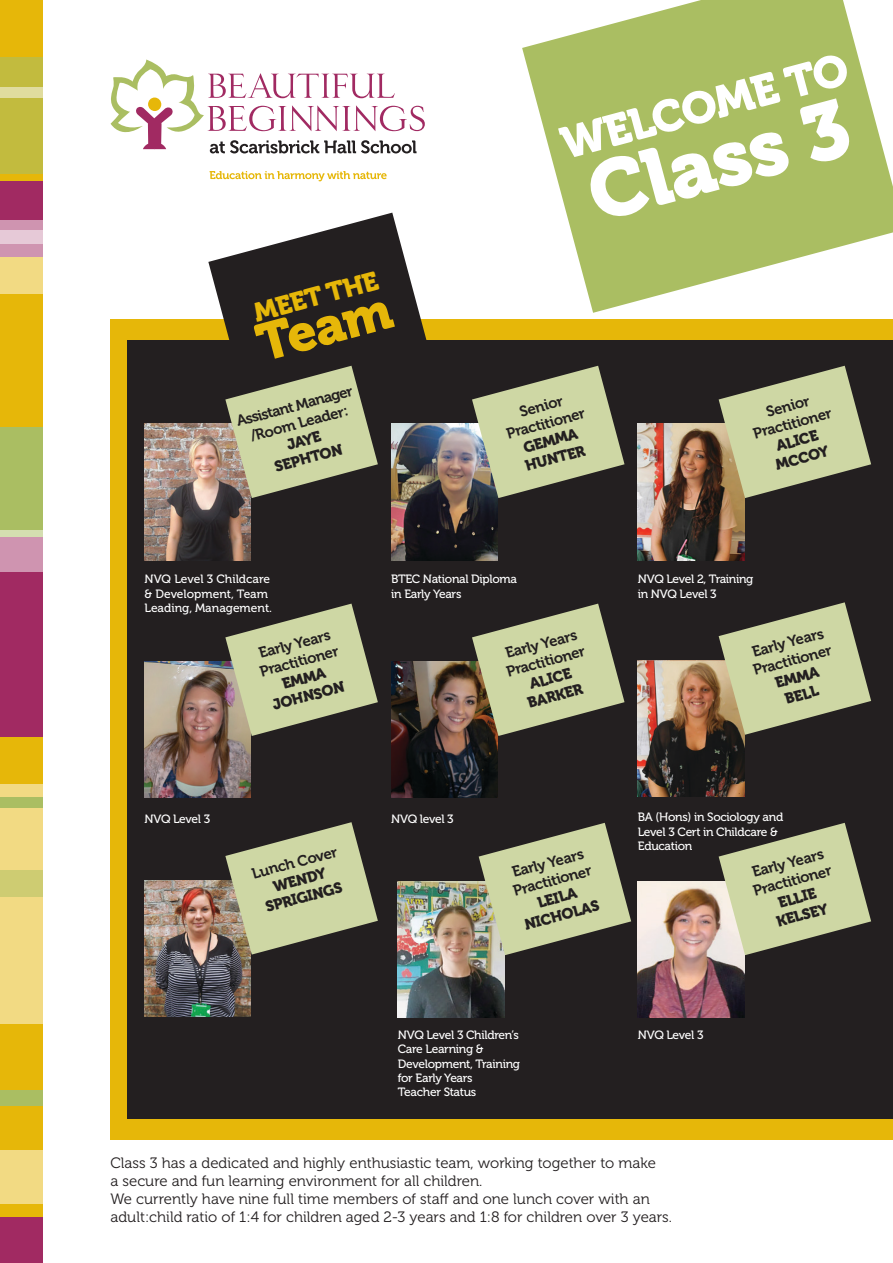
<style>
.page{position:relative;width:893px;height:1263px;background:#fff}
.page>*{position:absolute;margin:0;border:0;box-sizing:border-box;transform-origin:0 0}
.t1{font:80.85px "Museo 900";color:#fff}
.t2{font:52.65px "Museo 900";color:#e6b709}
.t3{font:44.55px "Museo 900";color:#fff}
.t4{font:26.25px "Museo 900";color:#e6b709}
.t5{font:15px/18px "Museo 300";color:#231f20}
.t6{font:15px/18px "Museo 700";color:#231f20}
.t7{font:15px "Museo 900";color:#231f20}
.t8{font:12px/14.4px "Museo 500";letter-spacing:-.025em;color:#fff}
.t9{font:12px/14.4px "Museo 500";color:#fff}
</style>
<div class="page">
<svg style="left:522px;top:0;width:371px;height:313px;fill:#aabe62"></svg>
<div style="left:0;top:0;width:43px;height:1263px;background:#e6b709"></div>
<div style="left:0;top:784px;width:43px;height:239px;background:#f2da83"></div>
<div style="left:0;top:1217px;width:43px;height:46px;background:#a12a62"></div>
<div style="left:0;top:537px;width:43px;height:199px;background:#a12a62"></div>
<div style="left:0;top:181px;width:43px;height:76px;background:#a12a62"></div>
<div style="left:0;top:1090px;width:43px;height:16px;background:#aabe62"></div>
<div style="left:0;top:797px;width:43px;height:11px;background:#aabe62"></div>
<div style="left:0;top:57px;width:43px;height:116px;background:#c2bb3e"></div>
<div style="left:0;top:427px;width:43px;height:110px;background:#aabe62"></div>
<div style="left:0;top:870px;width:43px;height:26px;background:#cecc72"></div>
<svg style="left:0;top:220px;width:43px;height:74px;background:#e4bf95"></svg>
<div style="left:0;top:87px;width:43px;height:11px;background:#e0dc9e"></div>
<svg style="left:0;top:530px;width:43px;height:41px;background:#cfa0b0"></svg>
<div style="left:0;top:230px;width:43px;height:13px;background:#e6c9d7"></div>
<div style="left:0;top:1151px;width:43px;height:53px;background:#f2da83"></div>
<div style="left:111px;top:319px;width:782px;height:821px;background:#e6b709"></div>
<div style="left:128px;top:340px;width:765px;height:778px;background:#231f20"></div>
<img style="left:145px;top:424px;width:106px;height:136px">
<img style="left:145px;top:662px;width:106px;height:136px">
<img style="left:391px;top:424px;width:106px;height:136px">
<img style="left:638px;top:424px;width:106px;height:136px">
<img style="left:391px;top:662px;width:106px;height:136px">
<img style="left:145px;top:880px;width:106px;height:136px">
<img style="left:638px;top:661px;width:106px;height:136px">
<svg style="left:208px;top:213px;width:219px;height:153px;fill:#231f20"></svg>
<svg style="left:225px;top:366px;width:153px;height:132px"></svg>
<svg style="left:225px;top:604px;width:153px;height:132px"></svg>
<svg style="left:472px;top:366px;width:152px;height:132px"></svg>
<svg style="left:719px;top:366px;width:152px;height:132px"></svg>
<svg style="left:472px;top:604px;width:152px;height:132px"></svg>
<svg style="left:225px;top:822px;width:153px;height:132px"></svg>
<svg style="left:719px;top:602px;width:152px;height:133px"></svg>
<svg style="left:111px;top:60px;width:314px;height:93px"></svg>
<svg style="left:210px;top:171px;width:177px;height:10px"></svg>
<img style="left:398px;top:881px;width:106px;height:136px">
<svg style="left:479px;top:823px;width:152px;height:132px"></svg>
<img style="left:638px;top:881px;width:106px;height:136px">
<svg style="left:719px;top:823px;width:152px;height:132px"></svg>
<p class="t4" style="left:251px;top:298px;width:129px;rotate:-15deg">MEET THE</p>
<p class="t2" style="left:250px;top:315px;width:140px;rotate:-15deg">Team</p>
<p class="t6" style="left:234px;top:413px;width:121px;rotate:-15deg">Assistant Manager</p>
<p class="t6" style="left:248px;top:428px;width:102px;rotate:-15deg">/Room Leader:</p>
<p class="t7" style="left:285px;top:437px;width:36px;rotate:-15deg">JAYE</p>
<p class="t7" style="left:273px;top:459px;width:71px;rotate:-15deg">SEPHTON</p>
<p class="t3" style="left:555px;top:120px;width:297px;rotate:-15deg">WELCOME TO</p>
<p class="t1" style="left:578px;top:151px;width:269px;rotate:-15deg">Class 3</p>
<p class="t6" style="left:518px;top:403px;width:46px;rotate:-15deg">Senior</p>
<p class="t6" style="left:505px;top:425px;width:82px;rotate:-15deg">Practitioner</p>
<p class="t7" style="left:521px;top:439px;width:57px;rotate:-15deg">GEMMA</p>
<p class="t7" style="left:523px;top:458px;width:63px;rotate:-15deg">HUNTER</p>
<p class="t6" style="left:764px;top:403px;width:46px;rotate:-15deg">Senior</p>
<p class="t6" style="left:751px;top:425px;width:82px;rotate:-15deg">Practitioner</p>
<p class="t7" style="left:774px;top:438px;width:44px;rotate:-15deg">ALICE</p>
<p class="t7" style="left:774px;top:457px;width:56px;rotate:-15deg">MCCOY</p>
<p class="t9" style="left:145px;top:572px;width:129px">NVQ Level 3 Childcare &amp; Development, Team<br>Leading, Management.</p>
<p class="t8" style="left:391px;top:572px;width:127px">BTEC National Diploma in Early Years</p>
<p class="t8" style="left:638px;top:572px;width:117px">NVQ Level 2, Training in NVQ Level 3</p>
<p class="t6" style="left:253px;top:646px;width:82px;rotate:-15deg">Early Years<br>Practitioner</p>
<p class="t7" style="left:280px;top:676px;width:46px;rotate:-15deg">EMMA</p>
<p class="t7" style="left:271px;top:697px;width:75px;rotate:-15deg">JOHNSON</p>
<p class="t6" style="left:500px;top:646px;width:82px;rotate:-15deg">Early Years<br>Practitioner</p>
<p class="t7" style="left:528px;top:676px;width:44px;rotate:-15deg">ALICE</p>
<p class="t7" style="left:526px;top:695px;width:58px;rotate:-15deg">BARKER</p>
<p class="t6" style="left:747px;top:644px;width:82px;rotate:-15deg">Early Years<br>Practitioner</p>
<p class="t7" style="left:773px;top:675px;width:46px;rotate:-15deg">EMMA</p>
<p class="t7" style="left:783px;top:691px;width:36px;rotate:-15deg">BELL</p>
<p class="t8" style="left:145px;top:811px;width:67px">NVQ Level 3</p>
<p class="t8" style="left:391px;top:811px;width:64px">NVQ level 3</p>
<p class="t8" style="left:638px;top:810px;width:147px">BA (Hons) in Sociology and<br>Level 3 Cert in Childcare &amp;<br>Education</p>
<p class="t6" style="left:250px;top:865px;width:89px;rotate:-15deg">Lunch Cover</p>
<p class="t6" style="left:507px;top:865px;width:82px;rotate:-15deg">Early Years<br>Practitioner</p>
<p class="t6" style="left:747px;top:865px;width:82px;rotate:-15deg">Early Years<br>Practitioner</p>
<p class="t7" style="left:271px;top:878px;width:56px;rotate:-15deg">WENDY</p>
<p class="t7" style="left:264px;top:899px;width:81px;rotate:-15deg">SPRIGINGS</p>
<p class="t7" style="left:535px;top:895px;width:42px;rotate:-15deg">LEILA</p>
<p class="t7" style="left:776px;top:894px;width:40px;rotate:-15deg">ELLIE</p>
<p class="t7" style="left:522px;top:917px;width:79px;rotate:-15deg">NICHOLAS</p>
<p class="t7" style="left:774px;top:913px;width:54px;rotate:-15deg">KELSEY</p>
<p class="t8" style="left:398px;top:1027px;width:124px">NVQ Level 3 Children’s<br>Care Learning &amp;<br>Development, Training for Early Years</p>
<p class="t8" style="left:398px;top:1085px;width:80px">Teacher Status</p>
<p class="t8" style="left:638px;top:1027px;width:67px">NVQ Level 3</p>
<p class="t5" style="left:111px;top:1154px;width:547px">Class 3 has a dedicated and highly enthusiastic team, working together to make</p>
<p class="t5" style="left:111px;top:1172px;width:373px">a secure and fun learning environment for all children.</p>
<p class="t5" style="left:111px;top:1190px;width:563px">We currently have nine full time members of staff and one lunch cover with an adult:child ratio of 1:4 for children aged 2-3 years and 1:8 for children over 3 years.</p>
</div>
